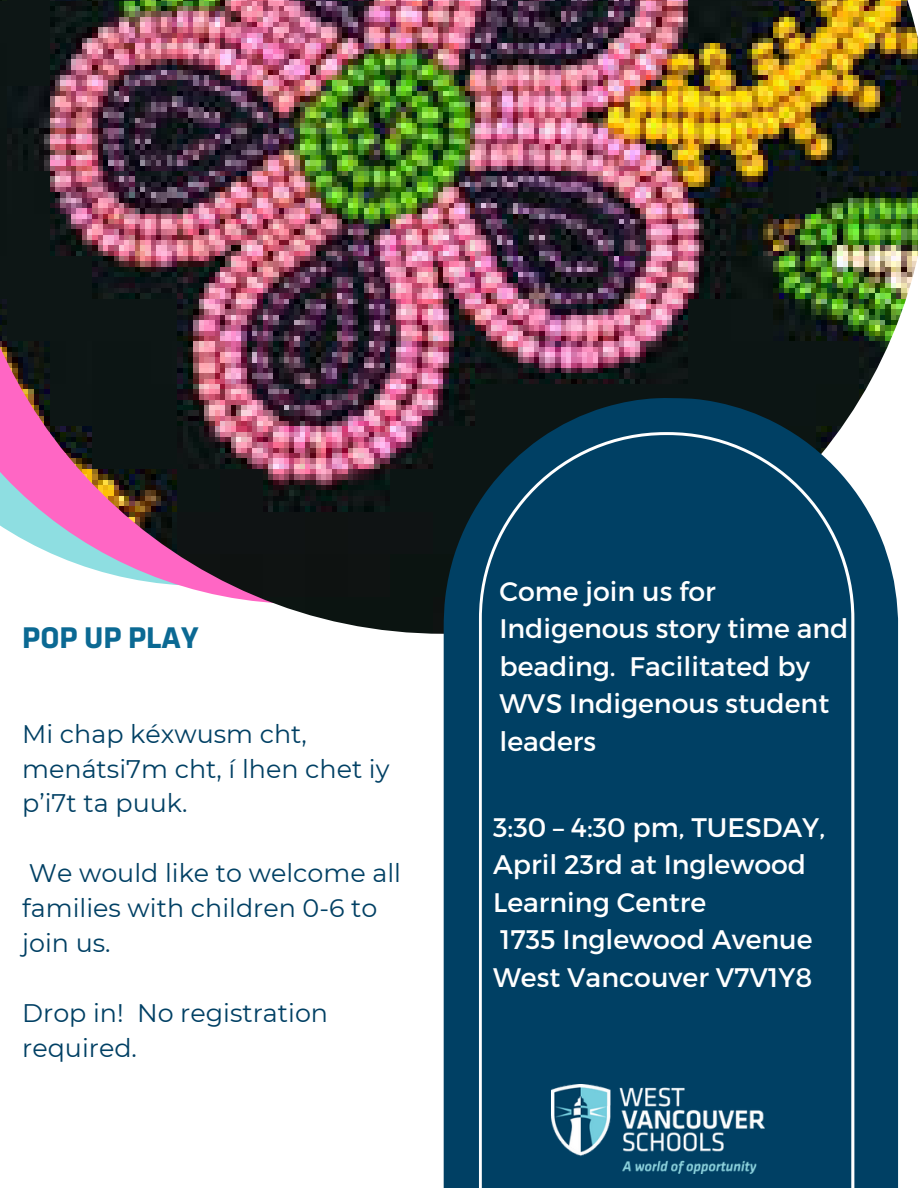
<style>
.page{position:relative;width:918px;height:1188px;background:#fff}
.page>*{position:absolute;margin:0;border:0;box-sizing:border-box;transform-origin:0 0}
.t1{font:700 31.05px "Klavika";color:#0b6993}
.t2{font:26.85px/37.3px "Montserrat";color:#fff}
.t3{font:25.35px/34.8px "Montserrat";color:#004064}
</style>
<div class="page">
<img style="left:0;top:0;width:918px;height:634px">
<svg style="left:444px;top:398px;width:454px;height:790px;fill:#004064"></svg>
<div style="left:479px;top:432px;width:375px;height:756px;background:#004064"></div>
<img style="left:552px;top:1084px;width:212px;height:89px">
<p class="t1" style="left:22px;top:620px;width:178px">POP UP PLAY</p>
<p class="t3" style="left:22px;top:716px;width:369px">Mi chap kéxwusm cht, menátsi7m cht, í lhen chet iy p’i7t ta puuk.</p>
<h1 class="t3" style="left:22px;top:856px;width:380px">We would like to welcome all families with children 0-6 to join us.</h1>
<p class="t3" style="left:22px;top:995px;width:307px">Drop in! No registration required.</p>
<p class="t2" style="left:499px;top:571px;width:351px">Come join us for<br>Indigenous story time and beading. Facilitated by<br>WVS Indigenous student leaders</p>
<p class="t2" style="left:493px;top:807px;width:333px">3:30 – 4:30 pm, TUESDAY,<br>April 23rd at Inglewood<br>Learning Centre</p>
<p class="t2" style="left:500px;top:920px;width:314px">1735 Inglewood Avenue</p>
<p class="t2" style="left:493px;top:957px;width:321px">West Vancouver V7V1Y8</p>
</div>
